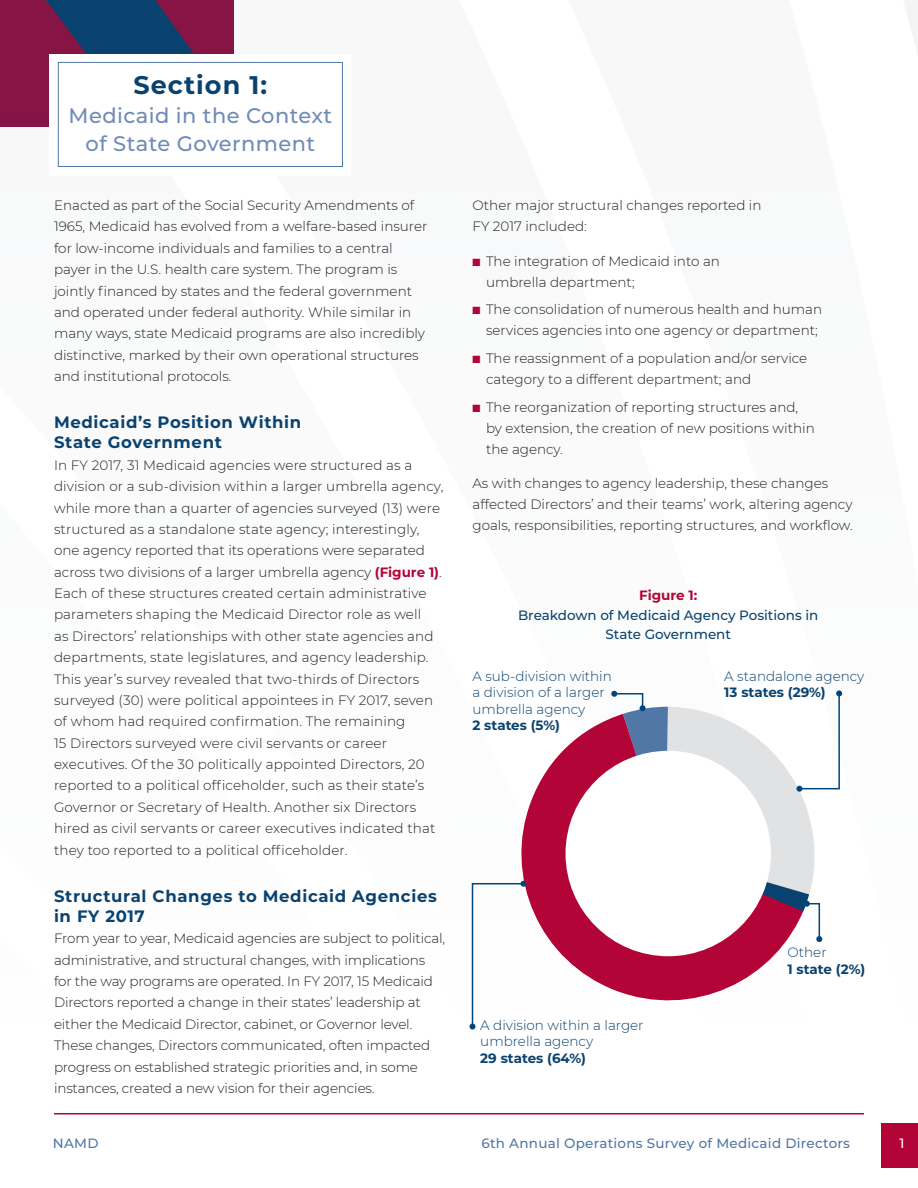
<style>
.page{position:relative;width:918px;height:1188px;background:#fff}
.page>*{position:absolute;margin:0;border:0;box-sizing:border-box;transform-origin:0 0}
.t1{font:700 25.5px "Montserrat";letter-spacing:.04em;color:#0a426f}
.t2{font:500 21px/28.5px "Montserrat";letter-spacing:.02em;color:#6e8bb6;text-align:center}
._1{font:700 16.5px/20.1px "Montserrat";letter-spacing:.04em;color:#0a426f}
.T{font:300 13.5px/21.3px "Montserrat";color:#231f20}
.T-2{font:300 13.5px/16.5px "Montserrat";color:#0a426f}
.T-3{font:500 13.5px/19.5px "Montserrat";color:#0a426f;text-align:center}
.t3{font:500 13.5px "Montserrat";letter-spacing:.02em;color:#5177a7}
.T-4{font:700 13.5px/16.5px "Montserrat";color:#0a426f}
.T-5{font:700 13.5px "Montserrat";color:#b30437}
.t4{font:500 13.5px "Montserrat";color:#fff}
.s1{font-weight:700;color:#b30437}
.s2{color:#b30437}
.s3{font-weight:700}
.s4{font-weight:300}
</style>
<div class="page">
<div style="left:882px;top:1123px;width:36px;height:45px;background:#b30437"></div>
<hr style="left:54px;top:1113px;width:810px;height:1px;background:#b30437">
<svg style="left:0;top:0;width:233px;height:126px;background:#592454"></svg>
<div style="left:50px;top:54px;width:301px;height:121px;background:#fff"></div>
<div style="left:58px;top:62px;width:285px;height:105px;border:1px solid #5177a7"></div>
<svg style="left:521px;top:718px;width:265px;height:283px;fill:#b30437"></svg>
<div style="left:566px;top:751px;width:205px;height:205px;background:#fff;border-radius:50%"></div>
<svg style="left:470px;top:881px;width:56px;height:149px"></svg>
<svg style="left:611px;top:690px;width:231px;height:252px"></svg>
<p class="t1" style="left:133px;top:67px;width:135px">Section 1:</p>
<p class="t2" style="left:69px;top:100px;width:265px">Medicaid in the Context of State Government</p>
<p class="T" style="left:54px;top:194px;width:375px">Enacted as part of the Social Security Amendments of 1965, Medicaid has evolved from a welfare-based insurer for low-income individuals and families to a central payer in the U.S. health care system. The program is jointly financed by states and the federal government and operated under federal authority. While similar in many ways, state Medicaid programs are also incredibly distinctive, marked by their own operational structures and institutional protocols.</p>
<p class="_1" style="left:54px;top:412px;width:249px">Medicaid’s Position Within<br>State Government</p>
<p class="T" style="left:54px;top:454px;width:391px">In FY 2017, 31 Medicaid agencies were structured as a division or a sub-division within a larger umbrella agency, while more than a quarter of agencies surveyed (13) were structured as a standalone state agency; interestingly, one agency reported that its operations were separated across two divisions of a larger umbrella agency <span class="s1">(Figure 1)</span>.<br>Each of these structures created certain administrative parameters shaping the Medicaid Director role as well<br>as Directors’ relationships with other state agencies and departments, state legislatures, and agency leadership.<br>This year’s survey revealed that two-thirds of Directors surveyed (30) were political appointees in FY 2017, seven of whom had required confirmation. The remaining<br>15 Directors surveyed were civil servants or career executives. Of the 30 politically appointed Directors, 20 reported to a political officeholder, such as their state’s Governor or Secretary of Health. Another six Directors hired as civil servants or career executives indicated that they too reported to a political officeholder.</p>
<p class="_1" style="left:54px;top:885px;width:384px">Structural Changes to Medicaid Agencies in FY 2017</p>
<p class="T" style="left:54px;top:927px;width:393px">From year to year, Medicaid agencies are subject to political, administrative, and structural changes, with implications for the way programs are operated. In FY 2017, 15 Medicaid Directors reported a change in their states’ leadership at either the Medicaid Director, cabinet, or Governor level.<br>These changes, Directors communicated, often impacted progress on established strategic priorities and, in some instances, created a new vision for their agencies.</p>
<p class="T" style="left:472px;top:194px;width:291px">Other major structural changes reported in<br>FY 2017 included:</p>
<p class="T" style="left:486px;top:250px;width:235px;text-indent:-14px"><span class="s2">■</span> The integration of Medicaid into an umbrella department;</p>
<p class="T" style="left:486px;top:299px;width:338px;text-indent:-14px"><span class="s2">■</span> The consolidation of numerous health and human services agencies into one agency or department;</p>
<p class="T" style="left:486px;top:347px;width:323px;text-indent:-14px"><span class="s2">■</span> The reassignment of a population and/or service category to a different department; and</p>
<p class="T" style="left:486px;top:396px;width:330px;text-indent:-14px"><span class="s2">■</span> The reorganization of reporting structures and, by extension, the creation of new positions within the agency.</p>
<p class="T" style="left:472px;top:473px;width:382px">As with changes to agency leadership, these changes affected Directors’ and their teams’ work, altering agency goals, responsibilities, reporting structures, and workflow.</p>
<p class="T-5" style="left:639px;top:586px;width:60px">Figure 1:</p>
<p class="T-3" style="left:518px;top:605px;width:302px">Breakdown of Medicaid Agency Positions in<br>State Government</p>
<p class="T-2" style="left:724px;top:667px;width:142px">A standalone agency<br><span class="s3">13 states (29%)</span></p>
<p class="T-2" style="left:473px;top:667px;width:141px">A sub-division within a division of a larger umbrella agency<br><span class="s3">2 states (5%)</span></p>
<p class="T-2" style="left:480px;top:1016px;width:165px">A division within a larger umbrella agency<br><span class="s3">29 states (64%)</span></p>
<p class="T-4" style="left:787px;top:944px;width:79px"><span class="s4">Other<br></span>1 state (2%)</p>
<p class="t3" style="left:53px;top:1134px;width:47px">NAMD</p>
<p class="t3" style="left:481px;top:1134px;width:370px">6th Annual Operations Survey of Medicaid Directors</p>
<p class="t4" style="left:900px;top:1134px;width:6px">1</p>
</div>
